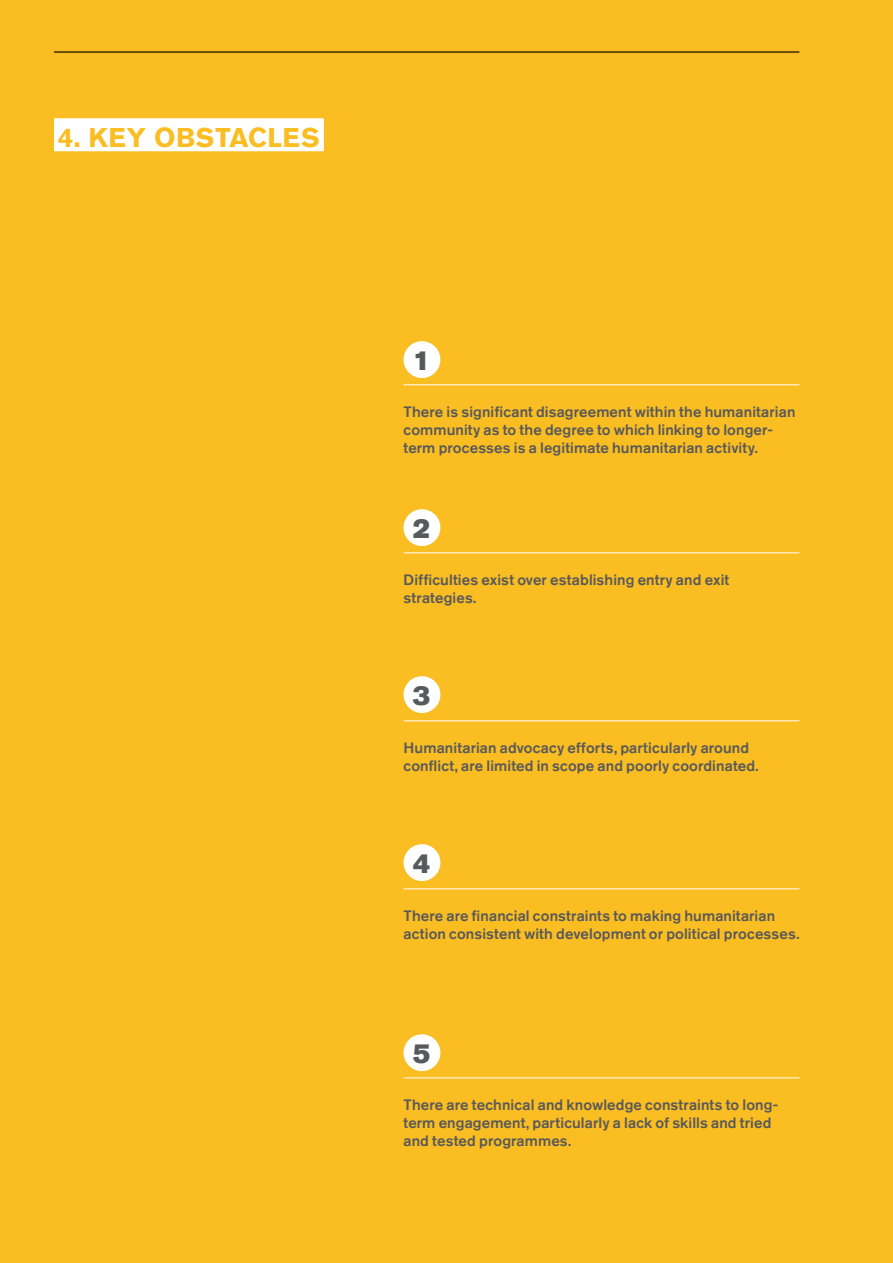
<style>
.page{position:relative;width:893px;height:1263px;background:#fabd22}
.page>*{position:absolute;margin:0;border:0;box-sizing:border-box;transform-origin:0 0}
.t1{font:700 27px "Akzidenz Grotesk Std";letter-spacing:.015em;color:#fabd22}
.t2{font:27px "Akzidenz Grotesk Std Super";color:#58595b}
.t3{font:500 15px/18px "Akzidenz Grotesk Std";letter-spacing:.01em;color:#58595b}
</style>
<div class="page">
<hr style="left:54px;top:51px;width:745px;height:2px;background:#000">
<div style="left:54px;top:118px;width:270px;height:33px;background:#fff"></div>
<hr style="left:404px;top:384px;width:395px;height:1px;background:#fff">
<div style="left:404px;top:341px;width:36px;height:37px;background:#fff;border-radius:50%"></div>
<hr style="left:404px;top:552px;width:395px;height:1px;background:#fff">
<div style="left:404px;top:509px;width:36px;height:37px;background:#fff;border-radius:50%"></div>
<hr style="left:404px;top:1077px;width:395px;height:1px;background:#fff">
<div style="left:404px;top:1034px;width:36px;height:37px;background:#fff;border-radius:50%"></div>
<hr style="left:404px;top:888px;width:395px;height:1px;background:#fff">
<div style="left:404px;top:844px;width:36px;height:37px;background:#fff;border-radius:50%"></div>
<hr style="left:404px;top:720px;width:395px;height:1px;background:#fff">
<div style="left:404px;top:676px;width:36px;height:37px;background:#fff;border-radius:50%"></div>
<h1 class="t1" style="left:58px;top:122px;width:263px">4. KEY OBSTACLES</h1>
<h1 class="t2" style="left:413px;top:345px;width:19px">1</h1>
<p class="t3" style="left:404px;top:402px;width:393px">There is significant disagreement within the humanitarian community as to the degree to which linking to longer&shy;term processes is a legitimate humanitarian activity.</p>
<h1 class="t2" style="left:413px;top:513px;width:19px">2</h1>
<p class="t3" style="left:404px;top:570px;width:327px">Difficulties exist over establishing entry and exit strategies.</p>
<h1 class="t2" style="left:413px;top:679px;width:19px">3</h1>
<p class="t3" style="left:404px;top:738px;width:357px">Humanitarian advocacy efforts, particularly around conflict, are limited in scope and poorly coordinated.</p>
<h1 class="t2" style="left:413px;top:847px;width:19px">4</h1>
<p class="t3" style="left:404px;top:906px;width:397px">There are financial constraints to making humanitarian action consistent with development or political processes.</p>
<h1 class="t2" style="left:413px;top:1038px;width:19px">5</h1>
<p class="t3" style="left:404px;top:1095px;width:376px">There are technical and knowledge constraints to long&shy;term engagement, particularly a lack of skills and tried and tested programmes.</p>
</div>
